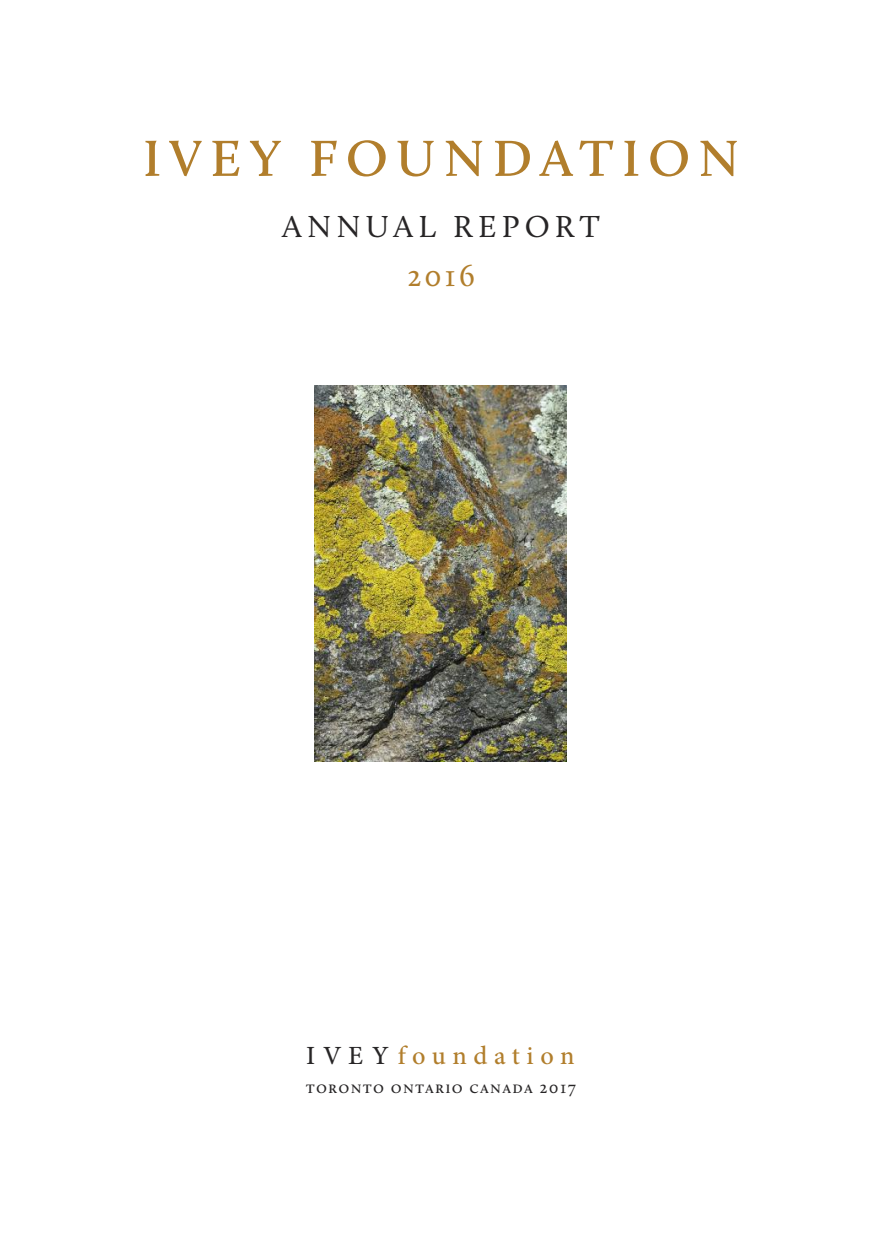
<style>
.page{position:relative;width:882px;height:1260px;background:#fff}
.page>*{position:absolute;margin:0;border:0;box-sizing:border-box;transform-origin:0 0}
.t1{font:600 52.5px "Calluna";letter-spacing:.165em;color:#b17e2c}
.t2{font:31.5px "Calluna";letter-spacing:.165em;color:#272526}
.t3{font:31.5px "Calluna";color:#b17e2c}
.t4{font:500 26.25px "Minion Pro";letter-spacing:.25em;color:#b17e2c}
.t5{font:17.5px "Calluna";letter-spacing:.115em;color:#272526}
.s1{color:#272526}
</style>
<div class="page">
<img style="left:315px;top:385px;width:252px;height:376px">
<h1 class="t1" style="left:143px;top:141px;width:597px">IVEY FOUNDATION</h1>
<h2 class="t2" style="left:282px;top:216px;width:319px">ANNUAL REPORT</h2>
<h2 class="t3" style="left:407px;top:265px;width:69px">2016</h2>
<h3 class="t4" style="left:306px;top:1045px;width:270px"><span class="s1">IVEY</span>foundation</h3>
<p class="t5" style="left:306px;top:1082px;width:272px">toronto ontario canada 2017</p>
</div>
